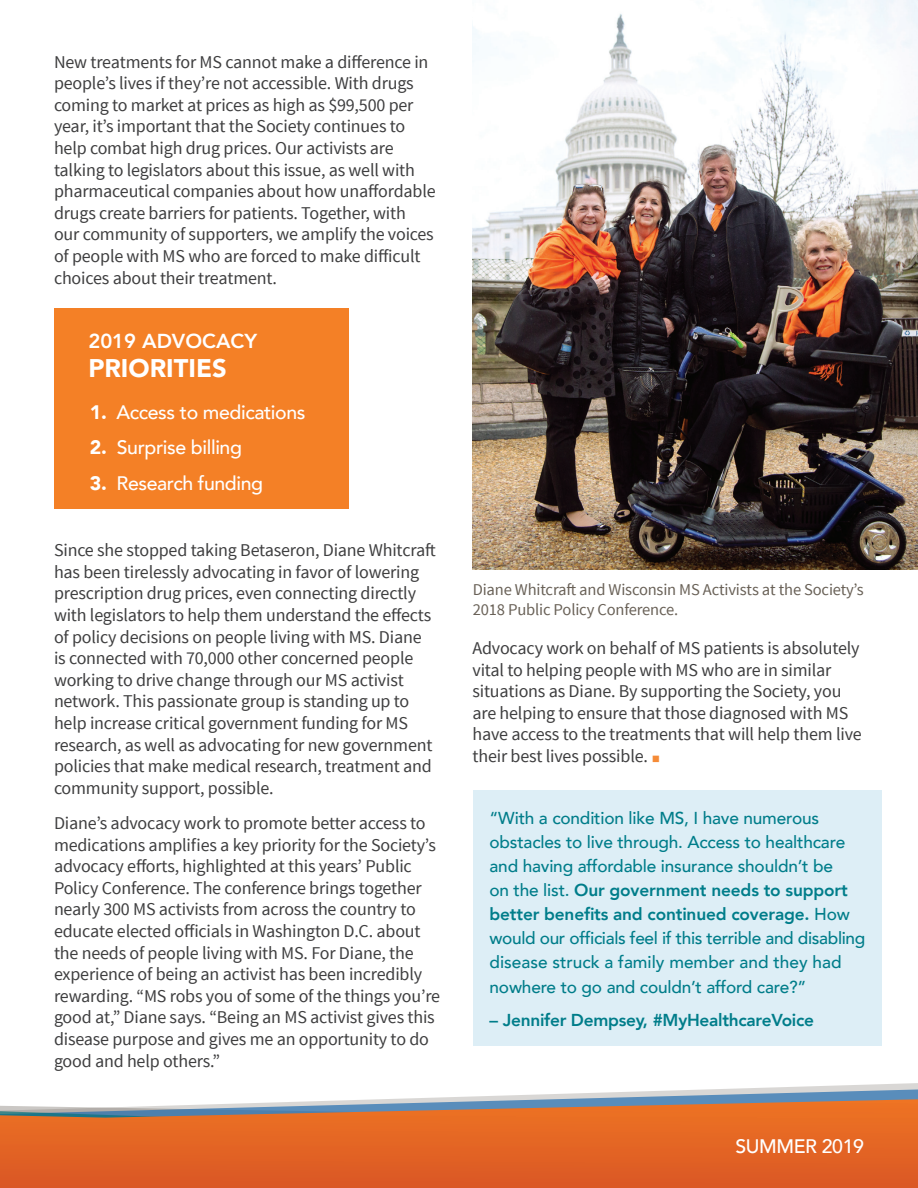
<style>
.page{position:relative;width:918px;height:1188px;background:#fff}
.page>*{position:absolute;margin:0;border:0;box-sizing:border-box;transform-origin:0 0}
.t1{font:900 25.5px "Avenir";color:#fff}
.t2{font:800 20.1px "Avenir";color:#fff}
.t3{font:500 19.5px "Avenir";letter-spacing:-.02em;color:#fff}
.t4{font:18px/21.6px "Source Sans Pro";letter-spacing:-.01em;color:#3e3e3f}
.t5{font:500 17.25px/24.2px "Avenir";letter-spacing:-.01em;color:#007d8a}
.t6{font:800 17.25px "Avenir";letter-spacing:-.015em;color:#007d8a}
.t7{font:16.5px/19.8px "Source Sans Pro";letter-spacing:-.01em;color:#696157}
.s1{font-weight:900}
.s2{font-size:31.5px;color:#f58b37}
.s3{font-weight:800}
</style>
<div class="page">
<svg style="left:563px;top:1083px;width:355px;height:11px"></svg>
<svg style="left:0;top:1094px;width:918px;height:94px"></svg>
<div style="left:54px;top:308px;width:295px;height:201px;background:#f48026"></div>
<div style="left:473px;top:790px;width:409px;height:256px;background:#ddeef6"></div>
<img style="left:472px;top:0;width:446px;height:570px">
<p class="t4" style="left:54px;top:51px;width:383px">New treatments for MS cannot make a difference in people’s lives if they’re not accessible. With drugs coming to market at prices as high as $99,500 per year, it’s important that the Society continues to help combat high drug prices. Our activists are talking to legislators about this issue, as well with pharmaceutical companies about how unaffordable drugs create barriers for patients. Together, with our community of supporters, we amplify the voices of people with MS who are forced to make difficult choices about their treatment.</p>
<p class="t2" style="left:88px;top:326px;width:170px">2019 ADVOCACY</p>
<h1 class="t1" style="left:88px;top:346px;width:140px">PRIORITIES</h1>
<p class="t3" style="left:90px;top:395px;width:217px"><span class="s1">1.</span> Access to medications</p>
<p class="t3" style="left:90px;top:431px;width:154px"><span class="s1">2.</span> Surprise billing</p>
<p class="t3" style="left:90px;top:466px;width:175px"><span class="s1">3.</span> Research funding</p>
<p class="t4" style="left:54px;top:540px;width:383px">Since she stopped taking Betaseron, Diane Whitcraft has been tirelessly advocating in favor of lowering prescription drug prices, even connecting directly with legislators to help them understand the effects of policy decisions on people living with MS. Diane is connected with 70,000 other concerned people working to drive change through our MS activist network. This passionate group is standing up to help increase critical government funding for MS research, as well as advocating for new government policies that make medical research, treatment and community support, possible.</p>
<p class="t4" style="left:54px;top:812px;width:388px">Diane’s advocacy work to promote better access to medications amplifies a key priority for the Society’s advocacy efforts, highlighted at this years’ Public Policy Conference. The conference brings together nearly 300 MS activists from across the country to educate elected officials in Washington D.C. about the needs of people living with MS. For Diane, the experience of being an activist has been incredibly rewarding. “MS robs you of some of the things you’re good at,” Diane says. “Being an MS activist gives this disease purpose and gives me an opportunity to do good and help others.”</p>
<p class="t7" style="left:473px;top:580px;width:392px">Diane Whitcraft and Wisconsin MS Activists at the Society’s<br>2018 Public Policy Conference.</p>
<p class="t4" style="left:472px;top:638px;width:391px">Advocacy work on behalf of MS patients is absolutely vital to helping people with MS who are in similar situations as Diane. By supporting the Society, you are helping to ensure that those diagnosed with MS have access to the treatments that will help them live their best lives possible. <span class="s2">■</span></p>
<p class="t5" style="left:490px;top:805px;width:377px">“With a condition like MS, I have numerous obstacles to live through. Access to healthcare and having affordable insurance shouldn’t be<br>on the list. <span class="s3">Our government needs to support better benefits and continued coverage.</span> How would our officials feel if this terrible and disabling disease struck a family member and they had nowhere to go and couldn’t afford care?”</p>
<p class="t6" style="left:490px;top:1006px;width:326px">– Jennifer Dempsey, #MyHealthcareVoice</p>
<p class="t3" style="left:735px;top:1129px;width:130px">SUMMER 2019</p>
</div>
